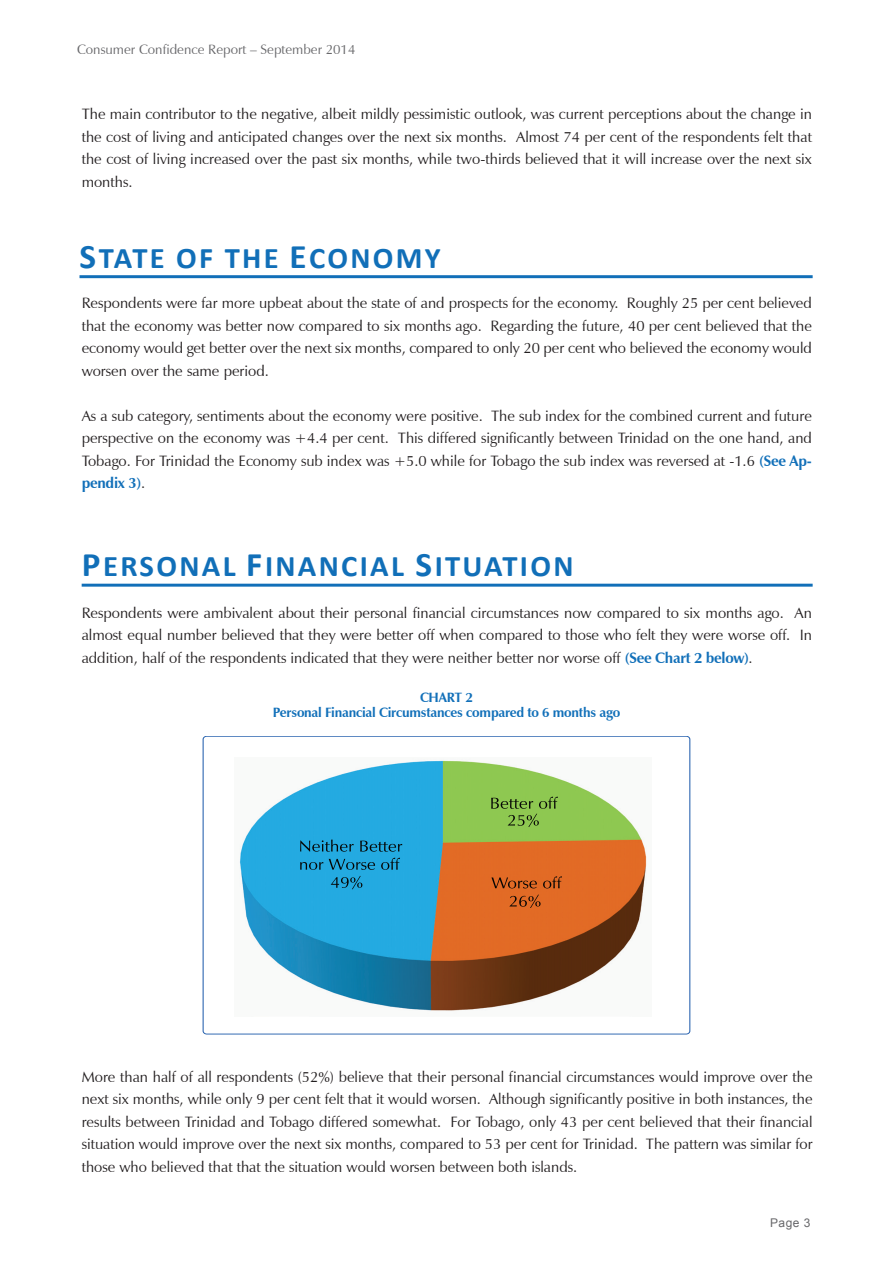
<style>
.page{position:relative;width:893px;height:1263px;background:#fff}
.page>*{position:absolute;margin:0;border:0;box-sizing:border-box;transform-origin:0 0}
.t1{font:700 30px "Calibri";letter-spacing:.075em;color:#116fb8}
.t2{font:15px/22.5px "Zapf Humanist 601 BT";color:#231f20;text-align:justify}
.t3{font:700 13.5px/15px "Zapf Humanist 601 BT";letter-spacing:-.02em;color:#1270b9;text-align:center}
.t4{font:13.5px "Zapf Humanist 601 BT";color:#67676a}
.t5{font:12px "Arial";color:#67676a}
.s1{font-size:34.5px}
.s2{font-weight:700;color:#1270b9}
</style>
<div class="page">
<hr style="left:80px;top:275px;width:733px;height:3px;background:#116fb8">
<hr style="left:82px;top:584px;width:731px;height:3px;background:#116fb8">
<div style="left:203px;top:736px;width:487px;height:298px;border:1px solid #2661ae;border-radius:3px"></div>
<img style="left:239px;top:760px;width:408px;height:251px">
<svg style="left:491px;top:797px;width:67px;height:30px"></svg>
<svg style="left:491px;top:877px;width:46px;height:11px"></svg>
<svg style="left:543px;top:876px;width:19px;height:12px"></svg>
<svg style="left:509px;top:895px;width:32px;height:13px"></svg>
<svg style="left:300px;top:839px;width:54px;height:13px"></svg>
<svg style="left:360px;top:841px;width:42px;height:11px"></svg>
<svg style="left:300px;top:862px;width:23px;height:8px"></svg>
<svg style="left:329px;top:859px;width:46px;height:11px"></svg>
<svg style="left:381px;top:858px;width:19px;height:12px"></svg>
<svg style="left:331px;top:876px;width:31px;height:13px"></svg>
<p class="t4" style="left:77px;top:41px;width:280px">Consumer Confidence Report – September 2014</p>
<p class="t2" style="left:82px;top:103px;width:732px">The main contributor to the negative, albeit mildly pessimistic outlook, was current perceptions about the change in the cost of living and anticipated changes over the next six months. Almost 74 per cent of the respondents felt that the cost of living increased over the past six months, while two-thirds believed that it will increase over the next six months.</p>
<h1 class="t1" style="left:80px;top:238px;width:363px"><span class="s1">S</span>TATE OF THE <span class="s1">E</span>CONOMY</h1>
<p class="t2" style="left:82px;top:292px;width:732px">Respondents were far more upbeat about the state of and prospects for the economy. Roughly 25 per cent believed that the economy was better now compared to six months ago. Regarding the future, 40 per cent believed that the economy would get better over the next six months, compared to only 20 per cent who believed the economy would worsen over the same period.</p>
<p class="t2" style="left:82px;top:404px;width:732px">As a sub category, sentiments about the economy were positive. The sub index for the combined current and future perspective on the economy was +4.4 per cent. This differed significantly between Trinidad on the one hand, and Tobago. For Trinidad the Economy sub index was +5.0 while for Tobago the sub index was reversed at -1.6 <span class="s2">(See Ap&shy;pendix 3)</span>.</p>
<h1 class="t1" style="left:82px;top:547px;width:493px"><span class="s1">P</span>ERSONAL <span class="s1">F</span>INANCIAL <span class="s1">S</span>ITUATION</h1>
<p class="t2" style="left:82px;top:601px;width:732px">Respondents were ambivalent about their personal financial circumstances now compared to six months ago. An almost equal number believed that they were better off when compared to those who felt they were worse off. In addition, half of the respondents indicated that they were neither better nor worse off <span class="s2">(See Chart 2 below)</span>.</p>
<p class="t3" style="left:273px;top:690px;width:349px">CHART 2<br>Personal Financial Circumstances compared to 6 months ago</p>
<p class="t2" style="left:82px;top:1065px;width:732px">More than half of all respondents (52%) believe that their personal financial circumstances would improve over the next six months, while only 9 per cent felt that it would worsen. Although significantly positive in both instances, the results between Trinidad and Tobago differed somewhat. For Tobago, only 43 per cent believed that their financial situation would improve over the next six months, compared to 53 per cent for Trinidad. The pattern was similar for those who believed that that the situation would worsen between both islands.</p>
<p class="t5" style="left:770px;top:1215px;width:42px">Page 3</p>
</div>
